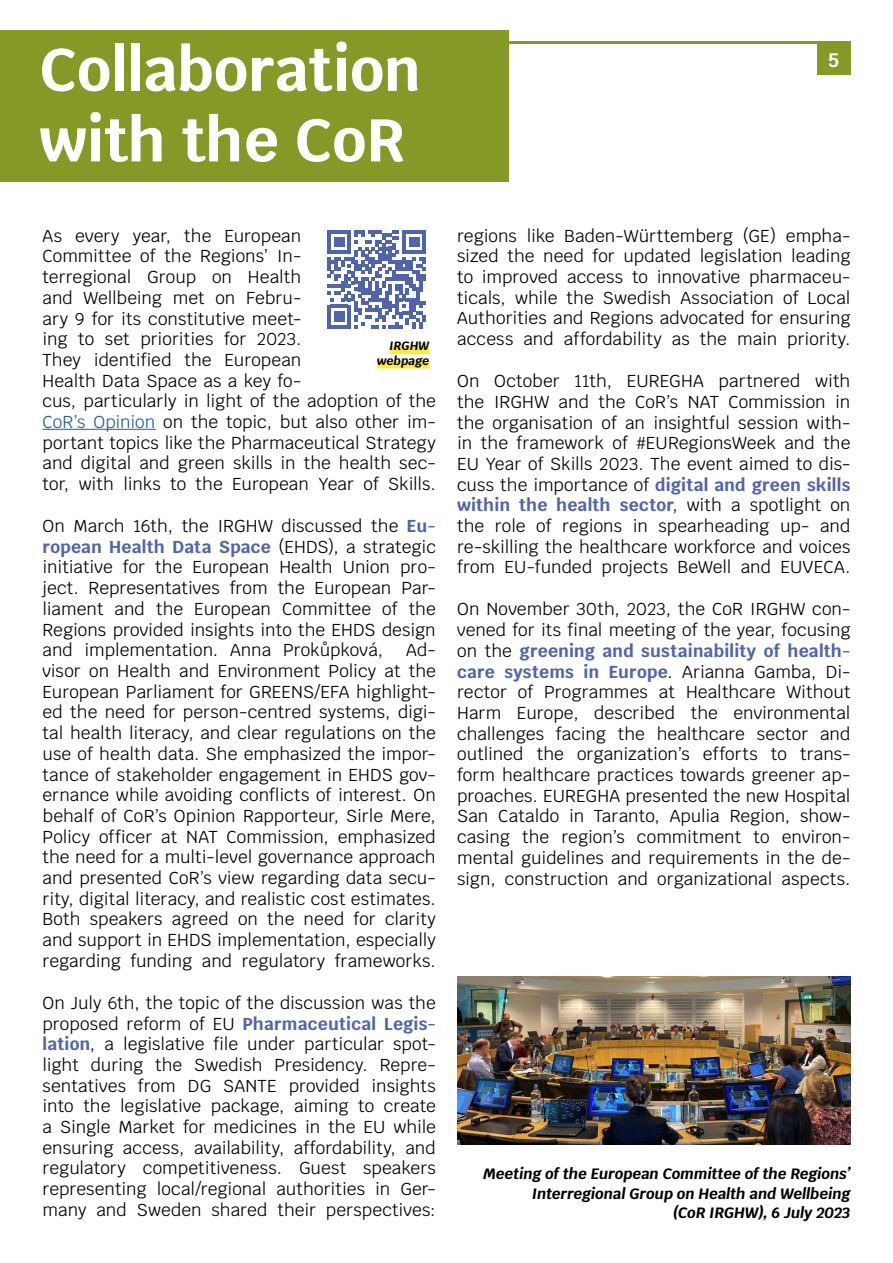
<style>
.page{position:relative;width:893px;height:1263px;background:#fff}
.page>*{position:absolute;margin:0;border:0;box-sizing:border-box;transform-origin:0 0}
.t1{font:700 60px/70.5px "Krub";color:#fff}
.t2{font:700 19.5px "Krub";color:#fff}
.t3{font:17.25px/20.7px "Krub";color:#000;text-align:justify}
.t4{font:italic 700 15px/19.5px "Krub";color:#000;text-align:right}
.t5{font:italic 700 12px/14.4px "Krub";letter-spacing:.005em;color:#000;text-align:right}
.s1{color:#275b9b}
.s2{font-weight:700;color:#5064ab}
</style>
<div class="page">
<hr style="left:0;top:41px;width:850px;height:3px;background:#849926">
<div style="left:817px;top:41px;width:33px;height:33px;background:#849926"></div>
<div style="left:0;top:30px;width:43px;height:152px;background:#849926"></div>
<hr style="left:43px;top:429px;width:113px;height:1px;background:#275b9b">
<img style="left:457px;top:977px;width:393px;height:168px">
<div style="left:19px;top:30px;width:490px;height:152px;background:#849926"></div>
<svg style="left:327px;top:230px;width:99px;height:99px"></svg>
<div style="left:390px;top:347px;width:39px;height:7px;background:#ffeb33"></div>
<div style="left:377px;top:361px;width:52px;height:7px;background:#ffeb33"></div>
<h1 class="t1" style="left:39px;top:35px;width:383px">Collaboration with the CoR</h1>
<p class="t2" style="left:828px;top:49px;width:12px">5</p>
<p class="t3" style="left:43px;top:225px;width:395px;text-align:left">As every year, the European<br>Committee of the Regions’ In-<br>terregional Group on Health<br>and Wellbeing met on Febru-<br>ary 9 for its constitutive meet-<br>ing to set priorities for 2023.<br>They identified the European<br>Health Data Space as a key fo-<br>cus, particularly in light of the adoption of the <span class="s1">CoR’s Opinion</span> on the topic, but also other im&shy;portant topics like the Pharmaceutical Strategy and digital and green skills in the health sec&shy;tor, with links to the European Year of Skills.</p>
<p class="t3" style="left:43px;top:516px;width:395px">On March 16th, the IRGHW discussed the <span class="s2">Eu&shy;ropean Health Data Space</span> (EHDS), a strategic initiative for the European Health Union pro&shy;ject. Representatives from the European Par&shy;liament and the European Committee of the Regions provided insights into the EHDS design and implementation. Anna Prokůpková,</p>
<p class="t5" style="left:377px;top:339px;width:54px">IRGHW webpage</p>
<p class="t3" style="left:43px;top:640px;width:395px;text-indent:364px">Ad&shy;visor on Health and Environment Policy at the European Parliament for GREENS/EFA highlight&shy;ed the need for person-centred systems, digi&shy;tal health literacy, and clear regulations on the use of health data. She emphasized the impor&shy;tance of stakeholder engagement in EHDS gov&shy;ernance while avoiding conflicts of interest. On behalf of CoR’s Opinion Rapporteur, Sirle Mere, Policy officer at NAT Commission, emphasized the need for a multi-level governance approach and presented CoR’s view regarding data secu&shy;rity, digital literacy, and realistic cost estimates.<br>Both speakers agreed on the need for clarity and support in EHDS implementation, especially regarding funding and regulatory frameworks.</p>
<p class="t3" style="left:43px;top:992px;width:395px">On July 6th, the topic of the discussion was the proposed reform of EU <span class="s2">Pharmaceutical Legis&shy;lation</span>, a legislative file under particular spot&shy;light during the Swedish Presidency. Repre&shy;sentatives from DG SANTE provided insights into the legislative package, aiming to create a Single Market for medicines in the EU while ensuring access, availability, affordability, and regulatory competitiveness. Guest speakers representing local/regional authorities in Ger&shy;many and Sweden shared their perspectives:</p>
<p class="t3" style="left:457px;top:225px;width:395px">regions like Baden-Württemberg (GE) empha&shy;sized the need for updated legislation leading to improved access to innovative pharmaceu&shy;ticals, while the Swedish Association of Local Authorities and Regions advocated for ensuring access and affordability as the main priority.</p>
<p class="t3" style="left:457px;top:371px;width:395px">On October 11th, EUREGHA partnered with the IRGHW and the CoR’s NAT Commission in the organisation of an insightful session with&shy;in the framework of #EURegionsWeek and the EU Year of Skills 2023. The event aimed to dis&shy;cuss the importance of <span class="s2">digital and green skills within the health sector</span>, with a spotlight on the role of regions in spearheading up- and re-skilling the healthcare workforce and voices from EU-funded projects BeWell and EUVECA.</p>
<p class="t3" style="left:457px;top:599px;width:395px">On November 30th, 2023, the CoR IRGHW con&shy;vened for its final meeting of the year, focusing on the <span class="s2">greening and sustainability of health&shy;care systems in Europe</span>. Arianna Gamba, Di&shy;rector of Programmes at Healthcare Without Harm Europe, described the environmental challenges facing the healthcare sector and outlined the organization’s efforts to trans&shy;form healthcare practices towards greener ap&shy;proaches. EUREGHA presented the new Hospital San Cataldo in Taranto, Apulia Region, show&shy;casing the region’s commitment to environ&shy;mental guidelines and requirements in the de&shy;sign, construction and organizational aspects.</p>
<p class="t4" style="left:483px;top:1164px;width:368px">Meeting of the European Committee of the Regions’<br>Interregional Group on Health and Wellbeing<br>(CoR IRGHW), 6 July 2023</p>
</div>
